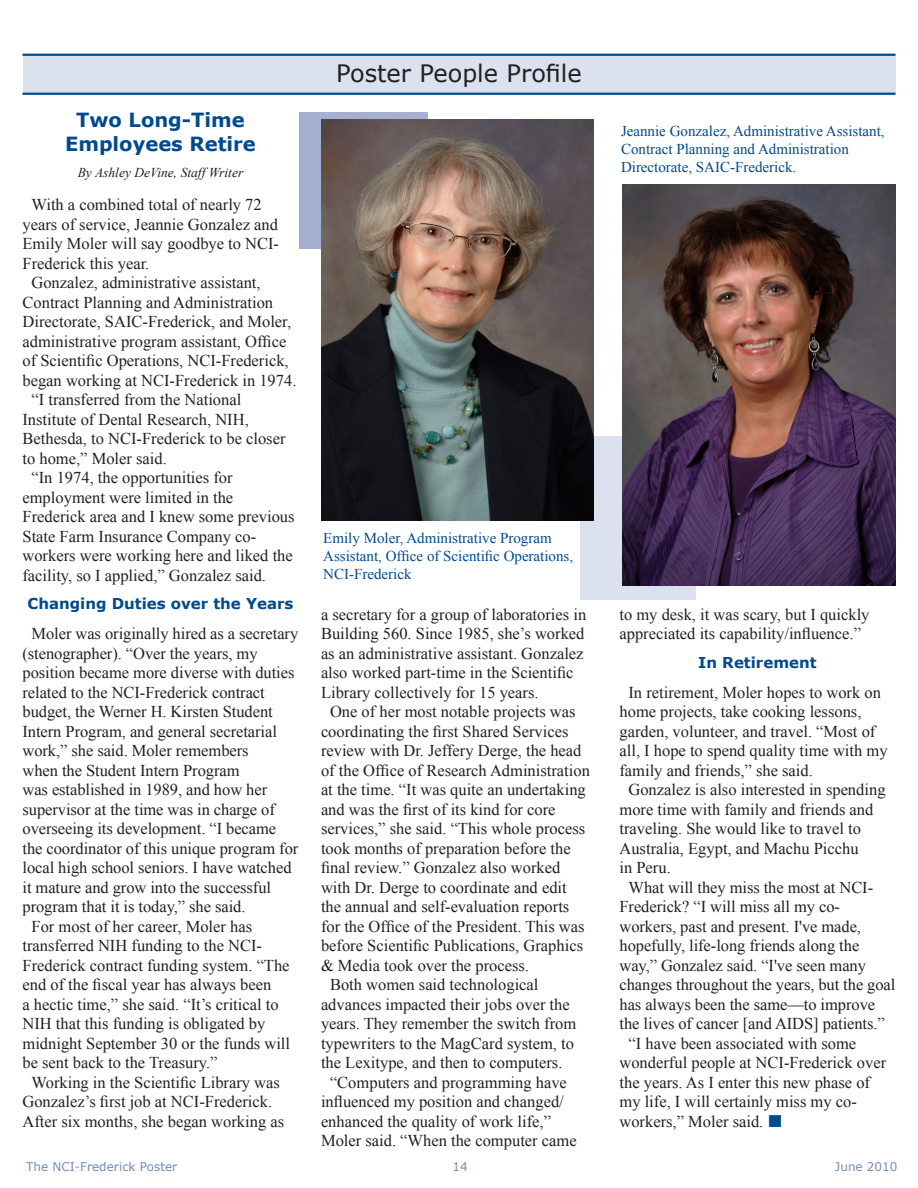
<style>
.page{position:relative;width:918px;height:1188px;background:#fff}
.page>*{position:absolute;margin:0;border:0;box-sizing:border-box;transform-origin:0 0}
._16pt_Section_Headin{font:24px "Verdana";color:#231f20}
.Heading_1__2_lines{font:700 19.5px/24px "Verdana";color:#004a8d;text-align:center}
.Main_Text{font:16.5px/19.5px "Times New Roman";color:#231f20}
.Captions{font:15px/18px "Times New Roman";color:#004a8d}
.SubHeading_2{font:700 15px "Verdana";color:#004a8d}
.Byline{font:italic 13.5px "Times New Roman";color:#231f20}
.t1{font:12px "Verdana";color:#748cbb}
</style>
<div class="page">
<div style="left:580px;top:436px;width:116px;height:164px;background:#dce1ef"></div>
<div style="left:299px;top:112px;width:129px;height:137px;background:#a3b0d2"></div>
<div style="left:23px;top:55px;width:873px;height:38px;background:#dce1ef"></div>
<hr style="left:22px;top:93px;width:874px;height:2px;background:#004a8d">
<hr style="left:22px;top:54px;width:874px;height:2px;background:#004a8d">
<img style="left:321px;top:120px;width:273px;height:401px">
<img style="left:623px;top:184px;width:273px;height:401px">
<p class="Heading_1__2_lines" style="left:65px;top:108px;width:192px">Two Long-Time<br>Employees Retire</p>
<p class="Byline" style="left:78px;top:163px;width:167px">By Ashley DeVine, Staff Writer</p>
<p class="Main_Text" style="left:22px;top:194px;width:258px;text-indent:9px">With a combined total of nearly 72 years of service, Jeannie Gonzalez and<br>Emily Moler will say goodbye to NCI-<br>Frederick this year.</p>
<p class="Main_Text" style="left:22px;top:272px;width:276px;text-indent:9px">Gonzalez, administrative assistant, Contract Planning and Administration Directorate, SAIC-Frederick, and Moler, administrative program assistant, Office of Scientific Operations, NCI-Frederick, began working at NCI-Frederick in 1974.</p>
<p class="Main_Text" style="left:22px;top:389px;width:265px;text-indent:9px">“I transferred from the National<br>Institute of Dental Research, NIH,<br>Bethesda, to NCI-Frederick to be closer to home,” Moler said.</p>
<p class="Main_Text" style="left:22px;top:467px;width:274px;text-indent:9px">“In 1974, the opportunities for employment were limited in the Frederick area and I knew some previous State Farm Insurance Company co&shy;workers were working here and liked the facility, so I applied,” Gonzalez said.</p>
<p class="SubHeading_2" style="left:28px;top:594px;width:267px">Changing Duties over the Years</p>
<p class="Main_Text" style="left:22px;top:623px;width:277px;text-indent:9px">Moler was originally hired as a secretary (stenographer). “Over the years, my position became more diverse with duties related to the NCI-Frederick contract budget, the Werner H. Kirsten Student Intern Program, and general secretarial work,” she said. Moler remembers<br>when the Student Intern Program<br>was established in 1989, and how her supervisor at the time was in charge of overseeing its development. “I became the coordinator of this unique program for local high school seniors. I have watched it mature and grow into the successful program that it is today,” she said.</p>
<p class="Main_Text" style="left:22px;top:916px;width:269px;text-indent:9px">For most of her career, Moler has transferred NIH funding to the NCI-Frederick contract funding system. “The end of the fiscal year has always been<br>a hectic time,” she said. “It’s critical to NIH that this funding is obligated by midnight September 30 or the funds will be sent back to the Treasury.”</p>
<p class="Main_Text" style="left:22px;top:1072px;width:263px;text-indent:9px">Working in the Scientific Library was<br>Gonzalez’s first job at NCI-Frederick.<br>After six months, she began working as</p>
<p class="_16pt_Section_Headin" style="left:336px;top:58px;width:247px">Poster People Profile</p>
<p class="Captions" style="left:323px;top:529px;width:251px">Emily Moler, Administrative Program<br>Assistant, Office of Scientific Operations,<br>NCI-Frederick</p>
<p class="Main_Text" style="left:321px;top:604px;width:267px">a secretary for a group of laboratories in Building 560. Since 1985, she’s worked as an administrative assistant. Gonzalez also worked part-time in the Scientific Library collectively for 15 years.</p>
<p class="Main_Text" style="left:321px;top:701px;width:270px;text-indent:9px">One of her most notable projects was coordinating the first Shared Services review with Dr. Jeffery Derge, the head of the Office of Research Administration at the time. “It was quite an undertaking and was the first of its kind for core services,” she said. “This whole process took months of preparation before the final review.” Gonzalez also worked with Dr. Derge to coordinate and edit the annual and self-evaluation reports for the Office of the President. This was before Scientific Publications, Graphics &amp; Media took over the process.</p>
<p class="Main_Text" style="left:321px;top:974px;width:257px;text-indent:9px">Both women said technological advances impacted their jobs over the years. They remember the switch from typewriters to the MagCard system, to the Lexitype, and then to computers.</p>
<p class="Main_Text" style="left:321px;top:1072px;width:257px;text-indent:9px">“Computers and programming have influenced my position and changed/ enhanced the quality of work life,” Moler said. “When the computer came</p>
<p class="Captions" style="left:621px;top:122px;width:265px">Jeannie Gonzalez, Administrative Assistant,<br>Contract Planning and Administration<br>Directorate, SAIC-Frederick.</p>
<p class="Main_Text" style="left:620px;top:604px;width:252px">to my desk, it was scary, but I quickly appreciated its capability/influence.”</p>
<p class="SubHeading_2" style="left:698px;top:652px;width:120px">In Retirement</p>
<p class="Main_Text" style="left:620px;top:682px;width:270px;text-indent:9px">In retirement, Moler hopes to work on home projects, take cooking lessons, garden, volunteer, and travel. “Most of all, I hope to spend quality time with my family and friends,” she said.</p>
<p class="Main_Text" style="left:620px;top:779px;width:268px;text-indent:9px">Gonzalez is also interested in spending more time with family and friends and traveling. She would like to travel to<br>Australia, Egypt, and Machu Picchu<br>in Peru.</p>
<p class="Main_Text" style="left:620px;top:877px;width:277px;text-indent:9px">What will they miss the most at NCI-Frederick? “I will miss all my co&shy;workers, past and present. I've made, hopefully, life-long friends along the way,” Gonzalez said. “I've seen many changes throughout the years, but the goal has always been the same—to improve the lives of cancer [and AIDS] patients.”</p>
<p class="Main_Text" style="left:620px;top:1033px;width:268px;text-indent:9px">“I have been associated with some wonderful people at NCI-Frederick over the years. As I enter this new phase of my life, I will certainly miss my co&shy;workers,” Moler said.</p>
<p class="t1" style="left:26px;top:1159px;width:153px">The NCI-Frederick Poster</p>
<p class="t1" style="left:453px;top:1159px;width:17px">14</p>
<p class="t1" style="left:835px;top:1159px;width:64px">June 2010</p>
</div>
